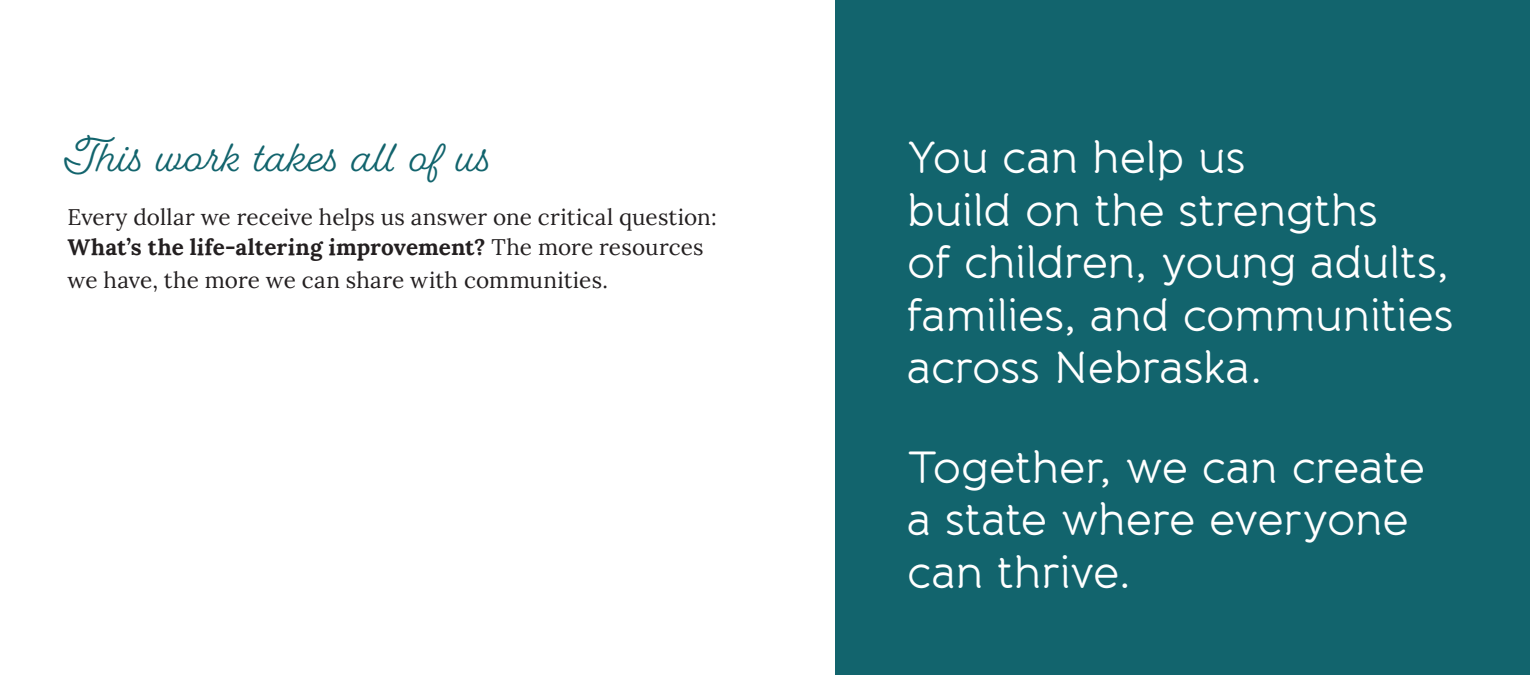
<style>
.page{position:relative;width:1530px;height:675px;background:#fff}
.page>*{position:absolute;margin:0;border:0;box-sizing:border-box;transform-origin:0 0}
.Copy_paragraph{font:45px/52.5px "Banda";letter-spacing:-.005em;color:#fff}
.Bullet_copy{font:42.5px "Fairwater Script";letter-spacing:-.005em;color:#12646d}
.Copy_paragraph-2{font:22.5px/30px "Lora";letter-spacing:.005em;color:#231f20}
.s1{font-weight:700}
</style>
<div class="page">
<div style="left:835px;top:0;width:695px;height:675px;background:#12646d"></div>
<p class="Bullet_copy" style="left:68px;top:132px;width:427px">This work takes all of us</p>
<p class="Copy_paragraph" style="left:907px;top:131px;width:548px">You can help us<br>build on the strengths<br>of children, young adults, families, and communities across Nebraska.</p>
<p class="Copy_paragraph-2" style="left:68px;top:201px;width:651px">Every dollar we receive helps us answer one critical question:<br><span class="s1">What’s the life-altering improvement?</span> The more resources</p>
<p class="Copy_paragraph-2" style="left:68px;top:263px;width:542px">we have, the more we can share with communities.</p>
<p class="Copy_paragraph" style="left:907px;top:441px;width:520px">Together, we can create a state where everyone can thrive.</p>
</div>
